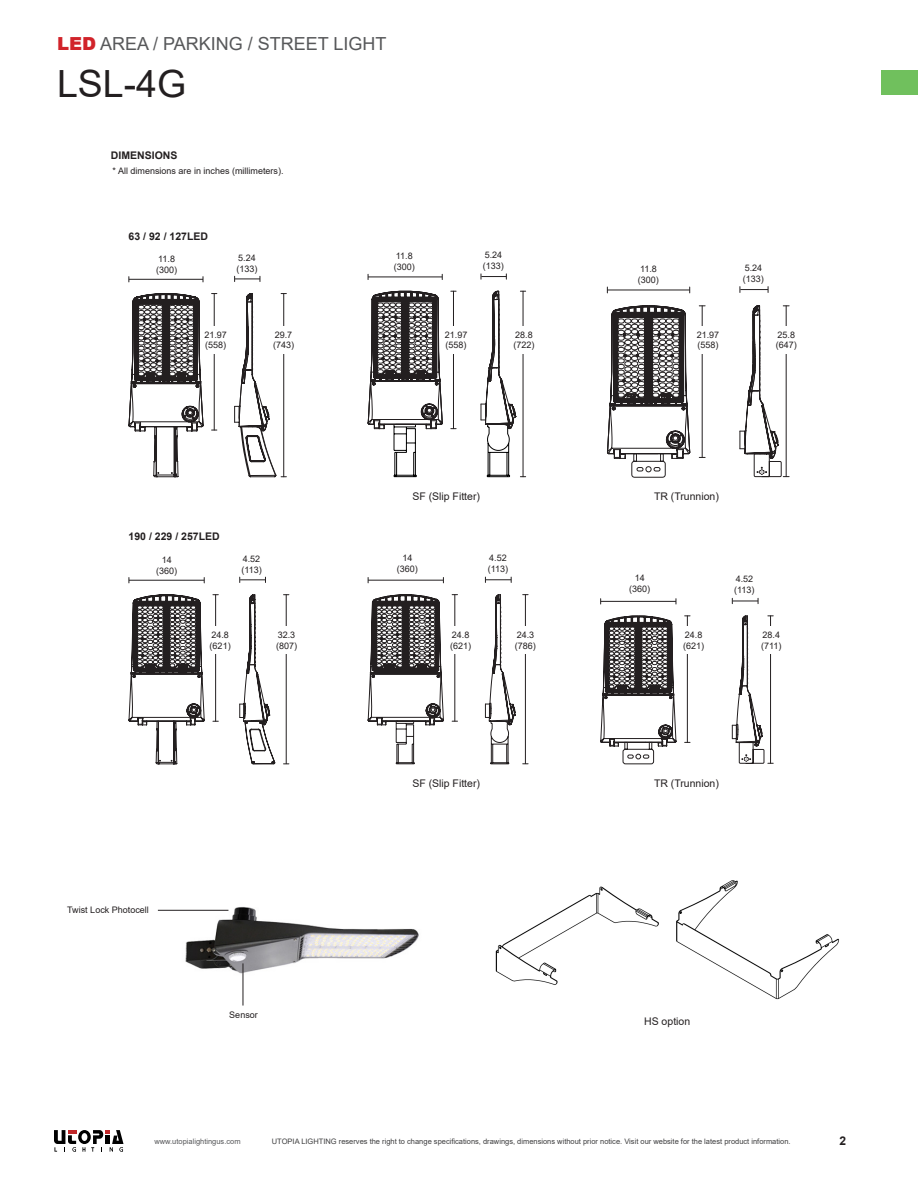
<style>
.page{position:relative;width:918px;height:1188px;background:#fff}
.page>*{position:absolute;margin:0;border:0;box-sizing:border-box;transform-origin:0 0}
.t1{font:37.5px "Arial";color:#231f20}
.t2{font:18px "Arial";color:#57585a}
.t3{font:700 12px "Arial";color:#231f20}
.t4{font:10.5px "Arial";color:#231f20}
.t5{font:700 10.5px "Arial";color:#231f20}
.t6{font:9px "Arial";color:#231f20}
.t7{font:7.5px "Arial";color:#3e3e3f}
.t8{font:7.5px "Arial";color:#57585a}
.s1{font-weight:900;color:#d1232a}
</style>
<div class="page">
<svg style="left:54px;top:1130px;width:70px;height:22px"></svg>
<div style="left:881px;top:70px;width:37px;height:25px;background:#70c05d"></div>
<img style="left:170px;top:907px;width:249px;height:99px">
<hr style="left:129px;top:279px;width:74px;height:1px;background:#231f20">
<svg style="left:234px;top:276px;width:27px;height:6px"></svg>
<svg style="left:128px;top:293px;width:158px;height:184px"></svg>
<hr style="left:283px;top:294px;width:1px;height:183px;background:#231f20">
<hr style="left:368px;top:277px;width:74px;height:1px;background:#231f20">
<svg style="left:481px;top:274px;width:26px;height:5px"></svg>
<svg style="left:368px;top:290px;width:158px;height:187px"></svg>
<hr style="left:607px;top:290px;width:83px;height:1px;background:#231f20">
<svg style="left:740px;top:287px;width:29px;height:6px"></svg>
<svg style="left:607px;top:305px;width:182px;height:173px"></svg>
<hr style="left:129px;top:580px;width:75px;height:1px;background:#231f20">
<svg style="left:239px;top:577px;width:27px;height:6px"></svg>
<svg style="left:128px;top:594px;width:147px;height:170px"></svg>
<hr style="left:215px;top:595px;width:1px;height:126px;background:#231f20">
<hr style="left:286px;top:595px;width:1px;height:169px;background:#231f20">
<svg style="left:368px;top:594px;width:76px;height:171px"></svg>
<svg style="left:485px;top:594px;width:31px;height:170px"></svg>
<hr style="left:368px;top:580px;width:75px;height:1px;background:#231f20">
<svg style="left:485px;top:577px;width:27px;height:5px"></svg>
<hr style="left:455px;top:595px;width:1px;height:126px;background:#231f20">
<hr style="left:525px;top:595px;width:1px;height:169px;background:#231f20">
<svg style="left:600px;top:615px;width:77px;height:149px"></svg>
<hr style="left:601px;top:601px;width:75px;height:1px;background:#231f20">
<svg style="left:732px;top:598px;width:27px;height:6px"></svg>
<hr style="left:687px;top:616px;width:1px;height:126px;background:#231f20">
<svg style="left:732px;top:615px;width:41px;height:149px"></svg>
<hr style="left:770px;top:616px;width:1px;height:147px;background:#231f20">
<div style="left:201px;top:326px;width:29px;height:27px;background:#fff"></div>
<div style="left:206px;top:627px;width:29px;height:27px;background:#fff"></div>
<div style="left:442px;top:326px;width:28px;height:27px;background:#fff"></div>
<div style="left:446px;top:627px;width:29px;height:27px;background:#fff"></div>
<div style="left:694px;top:326px;width:28px;height:27px;background:#fff"></div>
<div style="left:679px;top:627px;width:29px;height:27px;background:#fff"></div>
<div style="left:269px;top:326px;width:29px;height:27px;background:#fff"></div>
<div style="left:272px;top:627px;width:29px;height:27px;background:#fff"></div>
<div style="left:510px;top:326px;width:28px;height:27px;background:#fff"></div>
<div style="left:511px;top:627px;width:29px;height:27px;background:#fff"></div>
<div style="left:772px;top:326px;width:29px;height:27px;background:#fff"></div>
<div style="left:757px;top:627px;width:29px;height:27px;background:#fff"></div>
<hr style="left:158px;top:910px;width:70px;height:1px;background:#231f20">
<hr style="left:243px;top:963px;width:1px;height:43px;background:#231f20">
<img style="left:495px;top:886px;width:164px;height:99px">
<img style="left:676px;top:880px;width:163px;height:120px">
<p class="t2" style="left:57px;top:31px;width:331px"><span class="s1">LED</span> AREA / PARKING / STREET LIGHT</p>
<p class="t1" style="left:57px;top:58px;width:131px">LSL-4G</p>
<p class="t5" style="left:111px;top:148px;width:68px">DIMENSIONS</p>
<p class="t6" style="left:113px;top:165px;width:173px">* All dimensions are in inches (millimeters).</p>
<p class="t5" style="left:129px;top:229px;width:81px">63 / 92 / 127LED</p>
<p class="t6" style="left:158px;top:253px;width:18px">11.8</p>
<p class="t6" style="left:156px;top:264px;width:23px">(300)</p>
<p class="t6" style="left:238px;top:252px;width:19px">5.24</p>
<p class="t6" style="left:237px;top:263px;width:23px">(133)</p>
<p class="t6" style="left:396px;top:250px;width:18px">11.8</p>
<p class="t6" style="left:394px;top:261px;width:23px">(300)</p>
<p class="t6" style="left:485px;top:249px;width:19px">5.24</p>
<p class="t6" style="left:483px;top:260px;width:23px">(133)</p>
<p class="t6" style="left:640px;top:263px;width:18px">11.8</p>
<p class="t6" style="left:638px;top:273px;width:23px">(300)</p>
<p class="t6" style="left:745px;top:262px;width:19px">5.24</p>
<p class="t6" style="left:743px;top:272px;width:23px">(133)</p>
<p class="t6" style="left:204px;top:328px;width:24px">21.97</p>
<p class="t6" style="left:205px;top:339px;width:23px">(558)</p>
<p class="t6" style="left:275px;top:328px;width:19px">29.7</p>
<p class="t6" style="left:273px;top:339px;width:23px">(743)</p>
<p class="t6" style="left:445px;top:328px;width:24px">21.97</p>
<p class="t6" style="left:446px;top:339px;width:23px">(558)</p>
<p class="t6" style="left:515px;top:328px;width:19px">28.8</p>
<p class="t6" style="left:513px;top:339px;width:23px">(722)</p>
<p class="t6" style="left:697px;top:328px;width:24px">21.97</p>
<p class="t6" style="left:698px;top:339px;width:23px">(558)</p>
<p class="t6" style="left:778px;top:328px;width:19px">25.8</p>
<p class="t6" style="left:776px;top:339px;width:23px">(647)</p>
<p class="t4" style="left:412px;top:489px;width:69px">SF (Slip Fitter)</p>
<p class="t4" style="left:654px;top:489px;width:66px">TR (Trunnion)</p>
<p class="t5" style="left:129px;top:529px;width:93px">190 / 229 / 257LED</p>
<p class="t6" style="left:162px;top:553px;width:12px">14</p>
<p class="t6" style="left:156px;top:564px;width:23px">(360)</p>
<p class="t6" style="left:243px;top:552px;width:19px">4.52</p>
<p class="t6" style="left:241px;top:563px;width:22px">(113)</p>
<p class="t6" style="left:402px;top:552px;width:12px">14</p>
<p class="t6" style="left:397px;top:563px;width:23px">(360)</p>
<p class="t6" style="left:489px;top:552px;width:19px">4.52</p>
<p class="t6" style="left:488px;top:563px;width:22px">(113)</p>
<p class="t6" style="left:635px;top:572px;width:12px">14</p>
<p class="t6" style="left:629px;top:583px;width:23px">(360)</p>
<p class="t6" style="left:736px;top:573px;width:19px">4.52</p>
<p class="t6" style="left:734px;top:584px;width:22px">(113)</p>
<p class="t6" style="left:211px;top:629px;width:19px">24.8</p>
<p class="t6" style="left:210px;top:640px;width:23px">(621)</p>
<p class="t6" style="left:278px;top:629px;width:19px">32.3</p>
<p class="t6" style="left:276px;top:640px;width:23px">(807)</p>
<p class="t6" style="left:452px;top:629px;width:19px">24.8</p>
<p class="t6" style="left:450px;top:640px;width:23px">(621)</p>
<p class="t6" style="left:517px;top:629px;width:19px">24.3</p>
<p class="t6" style="left:515px;top:640px;width:23px">(786)</p>
<p class="t6" style="left:685px;top:629px;width:19px">24.8</p>
<p class="t6" style="left:683px;top:640px;width:23px">(621)</p>
<p class="t6" style="left:763px;top:629px;width:19px">28.4</p>
<p class="t6" style="left:761px;top:640px;width:22px">(711)</p>
<p class="t4" style="left:412px;top:776px;width:69px">SF (Slip Fitter)</p>
<p class="t4" style="left:654px;top:776px;width:66px">TR (Trunnion)</p>
<p class="t6" style="left:67px;top:904px;width:83px">Twist Lock Photocell</p>
<p class="t6" style="left:229px;top:1009px;width:30px">Sensor</p>
<p class="t4" style="left:644px;top:1014px;width:48px">HS option</p>
<p class="t8" style="left:154px;top:1136px;width:88px">www.utopialightingus.com</p>
<p class="t7" style="left:272px;top:1136px;width:520px">UTOPIA LIGHTING reserves the right to change specifications, drawings, dimensions without prior notice. Visit our website for the latest product information.</p>
<h3 class="t3" style="left:839px;top:1133px;width:8px">2</h3>
</div>
